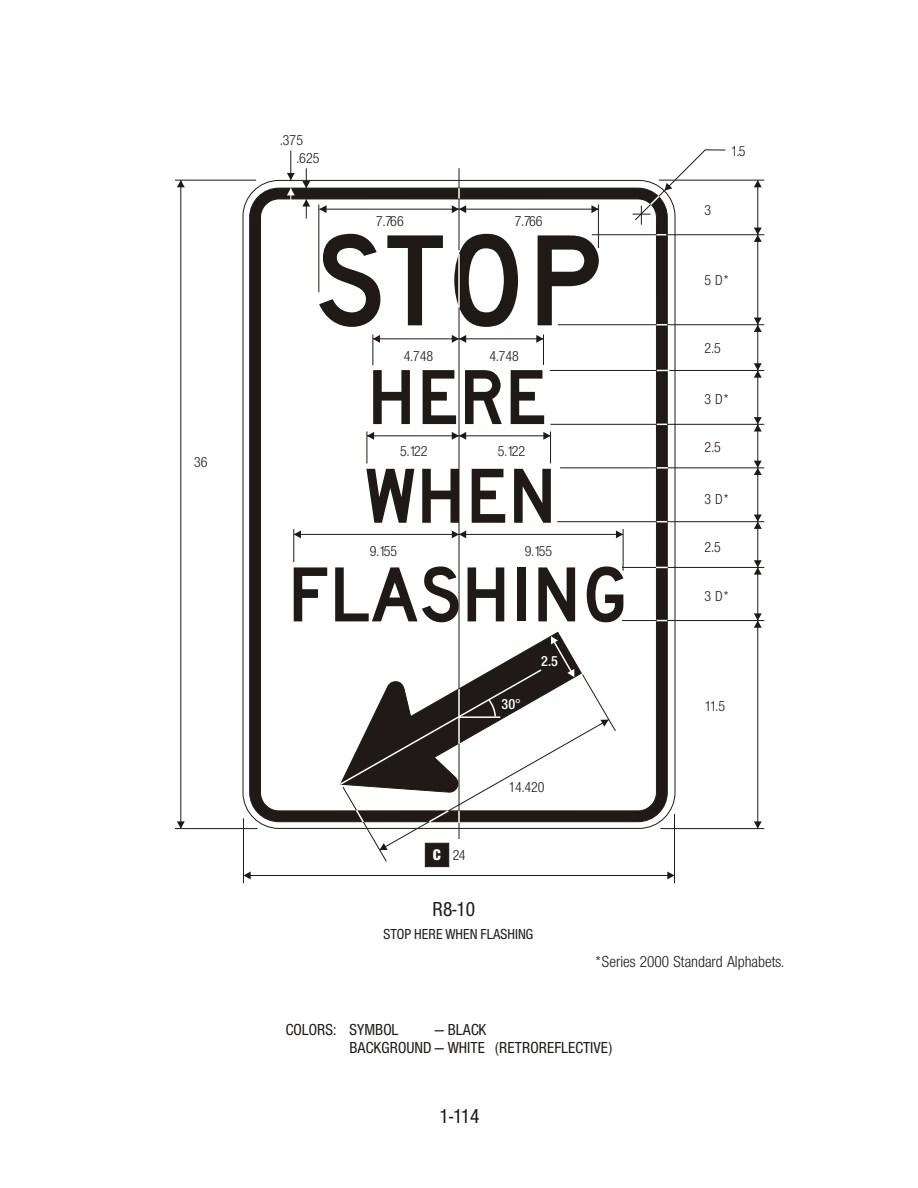
<style>
.page{position:relative;width:918px;height:1188px;background:#fff}
.page>*{position:absolute;margin:0;border:0;box-sizing:border-box;transform-origin:0 0}
.t1{font:315.6px "Highway D98";color:#1f1a17}
.t2{font:189.3px "Highway D98";color:#1f1a17}
.t3{font:500 condensed 21px "Nimbus San Nov T";color:#1f1a17}
.t4{font:500 condensed 16.5px/18.1px "Nimbus San Nov T";color:#1f1a17}
.t5{font:condensed 16.5px "Nimbus San Nov T";color:#1f1a17}
.t6{font:15.9px "Nimbus San Nov T Blac Cond";color:#fff}
.t7{font:condensed 15px/17.9px "Nimbus San Nov T";color:#1f1a17}
.t8{font:500 condensed 15px "Nimbus San Nov T";color:#1f1a17}
.t9{font:600 condensed 15px "Nimbus San Nov T";color:#fff}
</style>
<div class="page">
<div style="left:250px;top:188px;width:417px;height:634px;background:#1f1a17;border:1px solid #1f1a17;border-radius:29px"></div>
<div style="left:260px;top:199px;width:397px;height:612px;background:#fff"></div>
<hr style="left:459px;top:199px;width:1px;height:51px;background:#1f1a17">
<hr style="left:459px;top:307px;width:1px;height:382px;background:#1f1a17">
<hr style="left:458px;top:254px;width:2px;height:54px;background:#fff">
<svg style="left:458px;top:168px;width:2px;height:31px"></svg>
<svg style="left:657px;top:467px;width:11px;height:2px"></svg>
<svg style="left:656px;top:567px;width:12px;height:1px"></svg>
<hr style="left:659px;top:180px;width:105px;height:1px;background:#1f1a17">
<hr style="left:592px;top:234px;width:65px;height:1px;background:#1f1a17">
<hr style="left:558px;top:324px;width:99px;height:1px;background:#1f1a17">
<hr style="left:668px;top:234px;width:96px;height:1px;background:#1f1a17">
<hr style="left:667px;top:324px;width:97px;height:1px;background:#1f1a17">
<hr style="left:550px;top:370px;width:106px;height:1px;background:#1f1a17">
<hr style="left:550px;top:424px;width:106px;height:1px;background:#1f1a17">
<hr style="left:669px;top:370px;width:95px;height:1px;background:#1f1a17">
<hr style="left:668px;top:424px;width:96px;height:1px;background:#1f1a17">
<hr style="left:560px;top:468px;width:97px;height:1px;background:#1f1a17">
<hr style="left:557px;top:521px;width:99px;height:1px;background:#1f1a17">
<hr style="left:668px;top:468px;width:96px;height:1px;background:#1f1a17">
<hr style="left:667px;top:521px;width:97px;height:1px;background:#1f1a17">
<hr style="left:622px;top:567px;width:34px;height:1px;background:#1f1a17">
<hr style="left:622px;top:620px;width:35px;height:1px;background:#1f1a17">
<hr style="left:668px;top:567px;width:96px;height:1px;background:#1f1a17">
<hr style="left:667px;top:620px;width:97px;height:1px;background:#1f1a17">
<hr style="left:660px;top:828px;width:104px;height:1px;background:#1f1a17">
<hr style="left:175px;top:828px;width:83px;height:1px;background:#1f1a17">
<hr style="left:175px;top:180px;width:81px;height:1px;background:#1f1a17">
<svg style="left:287px;top:151px;width:8px;height:29px"></svg>
<svg style="left:287px;top:188px;width:8px;height:12px"></svg>
<svg style="left:302px;top:168px;width:8px;height:20px"></svg>
<svg style="left:302px;top:199px;width:8px;height:20px"></svg>
<hr style="left:319px;top:204px;width:1px;height:88px;background:#1f1a17">
<hr style="left:598px;top:204px;width:1px;height:44px;background:#1f1a17">
<hr style="left:758px;top:180px;width:1px;height:55px;background:#1f1a17">
<svg style="left:754px;top:180px;width:8px;height:7px"></svg>
<hr style="left:758px;top:325px;width:1px;height:45px;background:#1f1a17">
<hr style="left:758px;top:424px;width:1px;height:44px;background:#1f1a17">
<hr style="left:758px;top:235px;width:1px;height:90px;background:#1f1a17">
<svg style="left:754px;top:228px;width:8px;height:14px"></svg>
<svg style="left:754px;top:318px;width:8px;height:14px"></svg>
<hr style="left:758px;top:370px;width:1px;height:54px;background:#1f1a17">
<svg style="left:754px;top:363px;width:8px;height:15px"></svg>
<svg style="left:754px;top:417px;width:8px;height:15px"></svg>
<hr style="left:758px;top:468px;width:1px;height:54px;background:#1f1a17">
<svg style="left:754px;top:461px;width:8px;height:14px"></svg>
<hr style="left:758px;top:567px;width:1px;height:54px;background:#1f1a17">
<hr style="left:758px;top:522px;width:1px;height:45px;background:#1f1a17">
<svg style="left:754px;top:515px;width:8px;height:14px"></svg>
<svg style="left:754px;top:560px;width:8px;height:15px"></svg>
<hr style="left:181px;top:180px;width:1px;height:649px;background:#1f1a17">
<svg style="left:177px;top:180px;width:8px;height:7px"></svg>
<svg style="left:177px;top:821px;width:8px;height:8px"></svg>
<hr style="left:758px;top:621px;width:1px;height:208px;background:#1f1a17">
<svg style="left:754px;top:613px;width:8px;height:15px"></svg>
<svg style="left:754px;top:821px;width:8px;height:8px"></svg>
<hr style="left:243px;top:818px;width:1px;height:65px;background:#1f1a17">
<hr style="left:674px;top:814px;width:1px;height:69px;background:#1f1a17">
<hr style="left:243px;top:875px;width:432px;height:1px;background:#1f1a17">
<svg style="left:244px;top:872px;width:7px;height:7px"></svg>
<svg style="left:667px;top:872px;width:7px;height:7px"></svg>
<hr style="left:319px;top:209px;width:140px;height:1px;background:#1f1a17">
<svg style="left:319px;top:205px;width:8px;height:8px"></svg>
<hr style="left:459px;top:209px;width:140px;height:1px;background:#1f1a17">
<svg style="left:452px;top:205px;width:14px;height:8px"></svg>
<svg style="left:591px;top:205px;width:8px;height:8px"></svg>
<hr style="left:373px;top:335px;width:1px;height:30px;background:#1f1a17">
<hr style="left:543px;top:335px;width:1px;height:30px;background:#1f1a17">
<hr style="left:373px;top:339px;width:86px;height:1px;background:#1f1a17">
<svg style="left:373px;top:335px;width:7px;height:8px"></svg>
<hr style="left:459px;top:339px;width:85px;height:1px;background:#1f1a17">
<svg style="left:452px;top:335px;width:14px;height:8px"></svg>
<svg style="left:536px;top:335px;width:7px;height:8px"></svg>
<hr style="left:367px;top:431px;width:1px;height:32px;background:#1f1a17">
<hr style="left:550px;top:431px;width:1px;height:32px;background:#1f1a17">
<hr style="left:367px;top:436px;width:92px;height:1px;background:#1f1a17">
<svg style="left:367px;top:432px;width:7px;height:8px"></svg>
<hr style="left:459px;top:436px;width:92px;height:1px;background:#1f1a17">
<svg style="left:452px;top:432px;width:14px;height:8px"></svg>
<svg style="left:543px;top:432px;width:7px;height:8px"></svg>
<hr style="left:294px;top:529px;width:1px;height:33px;background:#1f1a17">
<hr style="left:623px;top:529px;width:1px;height:42px;background:#1f1a17">
<hr style="left:294px;top:534px;width:165px;height:1px;background:#1f1a17">
<svg style="left:294px;top:530px;width:7px;height:8px"></svg>
<hr style="left:459px;top:534px;width:164px;height:1px;background:#1f1a17">
<svg style="left:452px;top:530px;width:14px;height:8px"></svg>
<svg style="left:616px;top:530px;width:7px;height:8px"></svg>
<svg style="left:338px;top:632px;width:278px;height:230px"></svg>
<svg style="left:633px;top:150px;width:93px;height:75px"></svg>
<div style="left:425px;top:843px;width:24px;height:24px;background:#1f1a17;border:1px solid #1f1a17"></div>
<p class="t7" style="left:194px;top:453px;width:15px">36</p>
<p class="t7" style="left:297px;top:132px;width:24px;text-indent:-16px">.375 .625</p>
<p class="t7" style="left:731px;top:143px;width:16px">1.5</p>
<p class="t7" style="left:376px;top:213px;width:29px">7.766</p>
<p class="t7" style="left:515px;top:213px;width:29px">7.766</p>
<h1 class="t1" style="left:315px;top:42px;width:288px">STOP<sub>HERE</sub></h1>
<p class="t7" style="left:404px;top:348px;width:31px">4.748</p>
<p class="t7" style="left:489px;top:348px;width:31px">4.748</p>
<p class="t7" style="left:400px;top:443px;width:29px">5.122</p>
<p class="t7" style="left:498px;top:443px;width:29px">5.122</p>
<h2 class="t2" style="left:365px;top:353px;width:194px">WHEN</h2>
<p class="t7" style="left:370px;top:543px;width:29px">9.155</p>
<p class="t7" style="left:525px;top:543px;width:29px">9.155</p>
<h2 class="t2" style="left:287px;top:452px;width:343px">FLASHING</h2>
<p class="t9" style="left:501px;top:697px;width:21px">30°</p>
<p class="t9" style="left:541px;top:654px;width:18px">2.5</p>
<p class="t6" style="left:433px;top:848px;width:10px">C</p>
<p class="t7" style="left:453px;top:847px;width:14px">24</p>
<h3 class="t3" style="left:432px;top:900px;width:44px">R8-10</h3>
<p class="t7" style="left:508px;top:779px;width:38px">14.420</p>
<p class="t8" style="left:383px;top:927px;width:152px">STOP HERE WHEN FLASHING</p>
<p class="t7" style="left:705px;top:201px;width:8px">3</p>
<p class="t7" style="left:705px;top:272px;width:26px">5 D*</p>
<p class="t7" style="left:705px;top:340px;width:18px">2.5</p>
<p class="t7" style="left:705px;top:390px;width:26px">3 D*</p>
<p class="t7" style="left:705px;top:438px;width:18px">2.5</p>
<p class="t7" style="left:705px;top:491px;width:26px">3 D*</p>
<p class="t7" style="left:705px;top:539px;width:18px">2.5</p>
<p class="t7" style="left:705px;top:588px;width:26px">3 D*</p>
<p class="t7" style="left:704px;top:697px;width:22px">11.5</p>
<p class="t5" style="left:595px;top:954px;width:191px">*Series 2000 Standard Alphabets.</p>
<p class="t4" style="left:286px;top:1021px;width:114px">COLORS: SYMBOL</p>
<p class="t4" style="left:350px;top:1021px;width:264px;text-indent:85px">— BLACK<br>BACKGROUND — WHITE (RETROREFLECTIVE)</p>
<h3 class="t3" style="left:440px;top:1106px;width:41px">1-114</h3>
</div>
